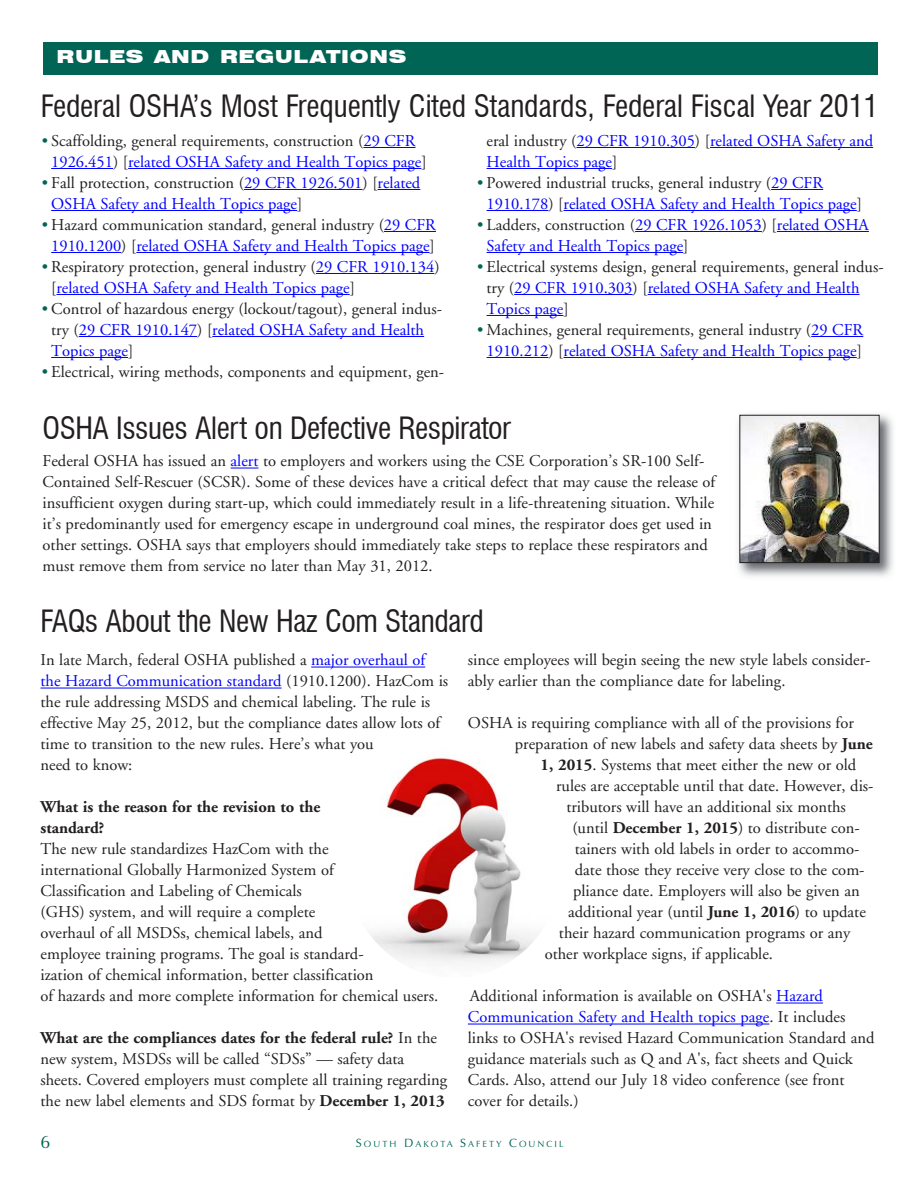
<style>
.page{position:relative;width:918px;height:1188px;background:#fff}
.page>*{position:absolute;margin:0;border:0;box-sizing:border-box;transform-origin:0 0}
.t1{font:30px "Swis 721 Cn BT";letter-spacing:-.015em;color:#231f20}
.t2{font:900 expanded 18px "Swiss 721 BT";letter-spacing:.04em;color:#fff}
.t3{font:18px "Optima";color:#006554}
.t4{font:16.5px/21px "Adobe Garamond";color:#231f20}
.t5{font:16.5px/21px "Adobe Garamond";color:#00f}
.t6{font:700 16.5px/21px "Adobe Garamond";color:#231f20}
.t7{font:9px "Optima";letter-spacing:.22em;color:#006554}
.s1{color:#006554}
.s2{color:#231f20}
.s3{color:#00f}
.s4{font-weight:700}
.s5{font-size:12px}
</style>
<div class="page">
<div style="left:43px;top:42px;width:835px;height:33px;background:#006554"></div>
<svg style="left:231px;top:468px;width:27px;height:1px"></svg>
<img style="left:878px;top:414px;width:15px;height:163px">
<img style="left:738px;top:414px;width:140px;height:163px">
<img style="left:741px;top:417px;width:137px;height:144px">
<div style="left:739px;top:415px;width:141px;height:148px;border:1px solid #231f20"></div>
<hr style="left:363px;top:147px;width:52px;height:1px;background:#00f">
<hr style="left:51px;top:168px;width:62px;height:1px;background:#00f">
<hr style="left:128px;top:168px;width:293px;height:1px;background:#00f">
<hr style="left:244px;top:189px;width:119px;height:1px;background:#00f">
<hr style="left:378px;top:189px;width:42px;height:1px;background:#00f">
<hr style="left:51px;top:210px;width:246px;height:1px;background:#00f">
<hr style="left:384px;top:231px;width:52px;height:1px;background:#00f">
<hr style="left:51px;top:252px;width:70px;height:1px;background:#00f">
<hr style="left:136px;top:252px;width:294px;height:1px;background:#00f">
<hr style="left:316px;top:273px;width:118px;height:1px;background:#00f">
<hr style="left:56px;top:294px;width:294px;height:1px;background:#00f">
<hr style="left:79px;top:336px;width:118px;height:1px;background:#00f">
<hr style="left:212px;top:336px;width:212px;height:1px;background:#00f">
<hr style="left:51px;top:357px;width:77px;height:1px;background:#00f">
<hr style="left:576px;top:147px;width:119px;height:1px;background:#00f">
<hr style="left:710px;top:147px;width:163px;height:1px;background:#00f">
<hr style="left:487px;top:168px;width:125px;height:1px;background:#00f">
<hr style="left:771px;top:189px;width:52px;height:1px;background:#00f">
<hr style="left:487px;top:210px;width:61px;height:1px;background:#00f">
<hr style="left:564px;top:210px;width:293px;height:1px;background:#00f">
<hr style="left:635px;top:231px;width:127px;height:1px;background:#00f">
<hr style="left:777px;top:231px;width:92px;height:1px;background:#00f">
<hr style="left:487px;top:252px;width:196px;height:1px;background:#00f">
<hr style="left:514px;top:294px;width:119px;height:1px;background:#00f">
<hr style="left:648px;top:294px;width:212px;height:1px;background:#00f">
<hr style="left:487px;top:315px;width:76px;height:1px;background:#00f">
<hr style="left:811px;top:336px;width:52px;height:1px;background:#00f">
<hr style="left:487px;top:357px;width:61px;height:1px;background:#00f">
<hr style="left:564px;top:357px;width:293px;height:1px;background:#00f">
<hr style="left:311px;top:667px;width:114px;height:1px;background:#00f">
<hr style="left:40px;top:688px;width:242px;height:1px;background:#00f">
<hr style="left:776px;top:1003px;width:47px;height:1px;background:#00f">
<hr style="left:468px;top:1024px;width:301px;height:1px;background:#00f">
<img style="left:369px;top:757px;width:169px;height:206px">
<p class="t2" style="left:57px;top:46px;width:351px">RULES AND REGULATIONS</p>
<h1 class="t1" style="left:41px;top:88px;width:839px">Federal OSHA’s Most Frequently Cited Standards, Federal Fiscal Year 2011</h1>
<p class="t5" style="left:51px;top:130px;width:377px;text-indent:-9px"><span class="s1">•</span> <span class="s2">Scaffolding, general requirements, construction (</span>29 CFR<br>1926.451<span class="s2">) [</span>related OSHA Safety and Health Topics page<span class="s2">]</span></p>
<p class="t5" style="left:51px;top:172px;width:371px;text-indent:-9px"><span class="s1">•</span> <span class="s2">Fall protection, construction (</span>29 CFR 1926.501<span class="s2">) [</span>related<br>OSHA Safety and Health Topics page<span class="s2">]</span></p>
<p class="t5" style="left:42px;top:214px;width:396px;text-align:center"><span class="s1">•</span> <span class="s2">Hazard communication standard, general industry (</span>29 CFR<br>1910.1200<span class="s2">) [</span>related OSHA Safety and Health Topics page<span class="s2">]</span></p>
<p class="t5" style="left:51px;top:256px;width:390px;text-indent:-9px"><span class="s1">•</span> <span class="s2">Respiratory protection, general industry (</span>29 CFR 1910.134<span class="s2">) [</span>related OSHA Safety and Health Topics page<span class="s2">]</span></p>
<p class="t4" style="left:51px;top:298px;width:392px;text-indent:-9px"><span class="s1">•</span> Control of hazardous energy (lockout/tagout), general indus&shy;try (<span class="s3">29 CFR 1910.147</span>) [<span class="s3">related OSHA Safety and Health<br>Topics page</span>]</p>
<p class="t4" style="left:42px;top:361px;width:404px"><span class="s1">•</span> Electrical, wiring methods, components and equipment, gen-</p>
<p class="t5" style="left:487px;top:130px;width:388px"><span class="s2">eral industry (</span>29 CFR 1910.305<span class="s2">) [</span>related OSHA Safety and<br>Health Topics page<span class="s2">]</span></p>
<p class="t5" style="left:487px;top:172px;width:377px;text-indent:-9px"><span class="s1">•</span> <span class="s2">Powered industrial trucks, general industry (</span>29 CFR<br>1910.178<span class="s2">) [</span>related OSHA Safety and Health Topics page<span class="s2">]</span></p>
<p class="t5" style="left:487px;top:214px;width:384px;text-indent:-9px"><span class="s1">•</span> <span class="s2">Ladders, construction (</span>29 CFR 1926.1053<span class="s2">) [</span>related OSHA<br>Safety and Health Topics page<span class="s2">]</span></p>
<p class="t4" style="left:487px;top:256px;width:399px;text-indent:-9px"><span class="s1">•</span> Electrical systems design, general requirements, general indus&shy;try (<span class="s3">29 CFR 1910.303</span>) [<span class="s3">related OSHA Safety and Health<br>Topics page</span>]</p>
<p class="t5" style="left:477px;top:319px;width:388px;text-align:center"><span class="s1">•</span> <span class="s2">Machines, general requirements, general industry (</span>29 CFR<br>1910.212<span class="s2">) [</span>related OSHA Safety and Health Topics page<span class="s2">]</span></p>
<h1 class="t1" style="left:43px;top:410px;width:470px">OSHA Issues Alert on Defective Respirator</h1>
<p class="t4" style="left:43px;top:451px;width:674px">Federal OSHA has issued an <span class="s3">alert</span> to employers and workers using the CSE Corporation’s SR-100 Self-Contained Self-Rescuer (SCSR). Some of these devices have a critical defect that may cause the release of insufficient oxygen during start-up, which could immediately result in a life-threatening situation. While it’s predominantly used for emergency escape in underground coal mines, the respirator does get used in other settings. OSHA says that employers should immediately take steps to replace these respirators and must remove them from service no later than May 31, 2012.</p>
<h1 class="t1" style="left:40px;top:603px;width:445px">FAQs About the New Haz Com Standard</h1>
<p class="t4" style="left:40px;top:650px;width:409px">In late March, federal OSHA published a <span class="s3">major overhaul of the Hazard Communication standard</span> (1910.1200). HazCom is the rule addressing MSDS and chemical labeling. The rule is effective May 25, 2012, but the compliance dates allow lots of time to transition to the new rules. Here’s what you<br>need to know:</p>
<p class="t6" style="left:40px;top:798px;width:281px">What is the reason for the revision to the standard?</p>
<p class="t4" style="left:40px;top:839px;width:399px">The new rule standardizes HazCom with the<br>international Globally Harmonized System of<br>Classification and Labeling of Chemicals<br>(GHS) system, and will require a complete<br>overhaul of all MSDSs, chemical labels, and<br>employee training programs. The goal is standard-<br>ization of chemical information, better classification<br>of hazards and more complete information for chemical users.</p>
<p class="t4" style="left:40px;top:1028px;width:408px"><span class="s4">What are the compliances dates for the federal rule?</span> In the new system, MSDSs will be called “SDSs” — safety data sheets. Covered employers must complete all training regarding the new label elements and SDS format by <span class="s4">December 1, 2013</span></p>
<p class="t4" style="left:468px;top:650px;width:404px">since employees will begin seeing the new style labels consider&shy;ably earlier than the compliance date for labeling.</p>
<p class="t4" style="left:468px;top:713px;width:387px">OSHA is requiring compliance with all of the provisions for</p>
<p class="t4" style="left:515px;top:734px;width:359px">preparation of new labels and safety data sheets by <span class="s4">June</span></p>
<p class="t4" style="left:541px;top:755px;width:317px"><span class="s4">1, 2015</span>. Systems that meet either the new or old</p>
<p class="t4" style="left:556px;top:776px;width:319px">rules are acceptable until that date. However, dis-</p>
<p class="t4" style="left:566px;top:797px;width:281px">tributors will have an additional six months</p>
<p class="t4" style="left:572px;top:818px;width:289px">(until <span class="s4">December 1, 2015</span>) to distribute con-</p>
<p class="t4" style="left:575px;top:839px;width:286px">tainers with old labels in order to accommo-</p>
<p class="t4" style="left:575px;top:860px;width:291px">date those they receive very close to the com-</p>
<p class="t4" style="left:573px;top:881px;width:288px">pliance date. Employers will also be given an</p>
<p class="t4" style="left:568px;top:902px;width:299px">additional year (until <span class="s4">June 1, 2016</span>) to update</p>
<p class="t4" style="left:559px;top:923px;width:293px">their hazard communication programs or any</p>
<p class="t4" style="left:545px;top:944px;width:230px">other workplace signs, if applicable.</p>
<p class="t4" style="left:468px;top:986px;width:408px">Additional information is available on OSHA's <span class="s3">Hazard Communication Safety and Health topics page</span>. It includes links to OSHA's revised Hazard Communication Standard and guidance materials such as Q and A's, fact sheets and Quick Cards. Also, attend our July 18 video conference (see front cover for details.)</p>
<p class="t3" style="left:40px;top:1135px;width:12px">6</p>
<p class="t7" style="left:356px;top:1141px;width:209px"><span class="s5">S</span>OUTH <span class="s5">D</span>AKOTA <span class="s5">S</span>AFETY <span class="s5">C</span>OUNCIL</p>
</div>
